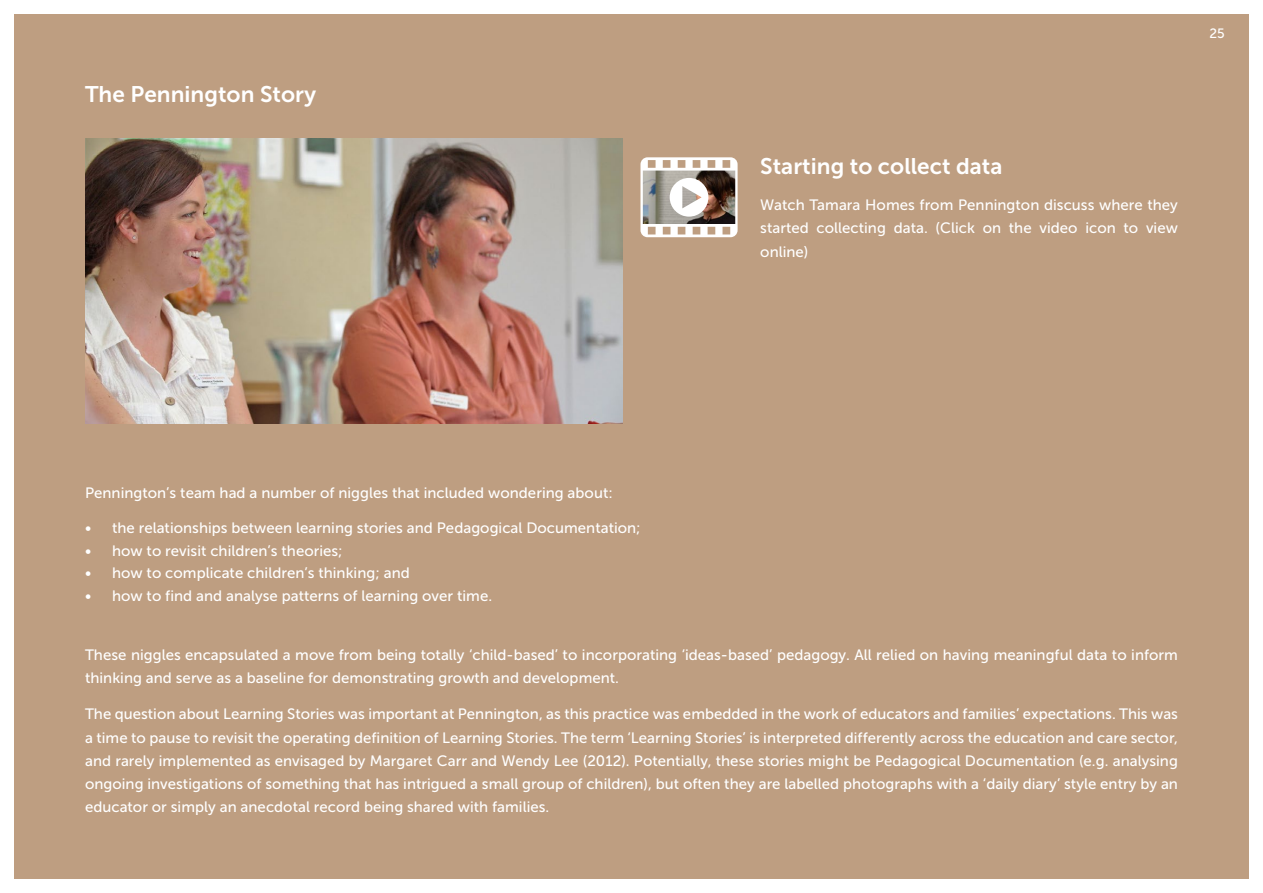
<style>
.page{position:relative;width:1263px;height:893px;background:#fff}
.page>*{position:absolute;margin:0;border:0;box-sizing:border-box;transform-origin:0 0}
.Body_copy{font:22.5px "Museo Sans 700";color:#fff}
.Body_copy-2{font:15px/23.2px "Museo Sans 500";color:#fff;text-align:justify}
.t1{font:13.5px "Museo Sans 500";color:#fff}
</style>
<div class="page">
<div style="left:14px;top:14px;width:1235px;height:865px;background:#be9e81"></div>
<img style="left:85px;top:138px;width:537px;height:286px">
<img style="left:640px;top:157px;width:98px;height:80px">
<p class="Body_copy" style="left:85px;top:82px;width:233px">The Pennington Story</p>
<p class="t1" style="left:1209px;top:26px;width:17px">25</p>
<p class="Body_copy" style="left:760px;top:154px;width:244px">Starting to collect data</p>
<p class="Body_copy-2" style="left:760px;top:193px;width:419px">Watch Tamara Homes from Pennington discuss where they started collecting data. (Click on the video icon to view online)</p>
<p class="Body_copy-2" style="left:85px;top:481px;width:529px">Pennington’s team had a number of niggles that included wondering about:</p>
<p class="Body_copy-2" style="left:85px;top:516px;width:557px">• the relationships between learning stories and Pedagogical Documentation;</p>
<p class="Body_copy-2" style="left:85px;top:539px;width:259px">• how to revisit children’s theories;</p>
<p class="Body_copy-2" style="left:85px;top:561px;width:326px">• how to complicate children’s thinking; and</p>
<p class="Body_copy-2" style="left:85px;top:584px;width:409px">• how to find and analyse patterns of learning over time.</p>
<p class="Body_copy-2" style="left:85px;top:643px;width:1094px">These niggles encapsulated a move from being totally ‘child-based’ to incorporating ‘ideas-based’ pedagogy. All relied on having meaningful data to inform thinking and serve as a baseline for demonstrating growth and development.</p>
<p class="Body_copy-2" style="left:85px;top:703px;width:1094px">The question about Learning Stories was important at Pennington, as this practice was embedded in the work of educators and families’ expectations. This was a time to pause to revisit the operating definition of Learning Stories. The term ‘Learning Stories’ is interpreted differently across the education and care sector, and rarely implemented as envisaged by Margaret Carr and Wendy Lee (2012). Potentially, these stories might be Pedagogical Documentation (e.g. analysing ongoing investigations of something that has intrigued a small group of children), but often they are labelled photographs with a ‘daily diary’ style entry by an educator or simply an anecdotal record being shared with families.</p>
</div>
